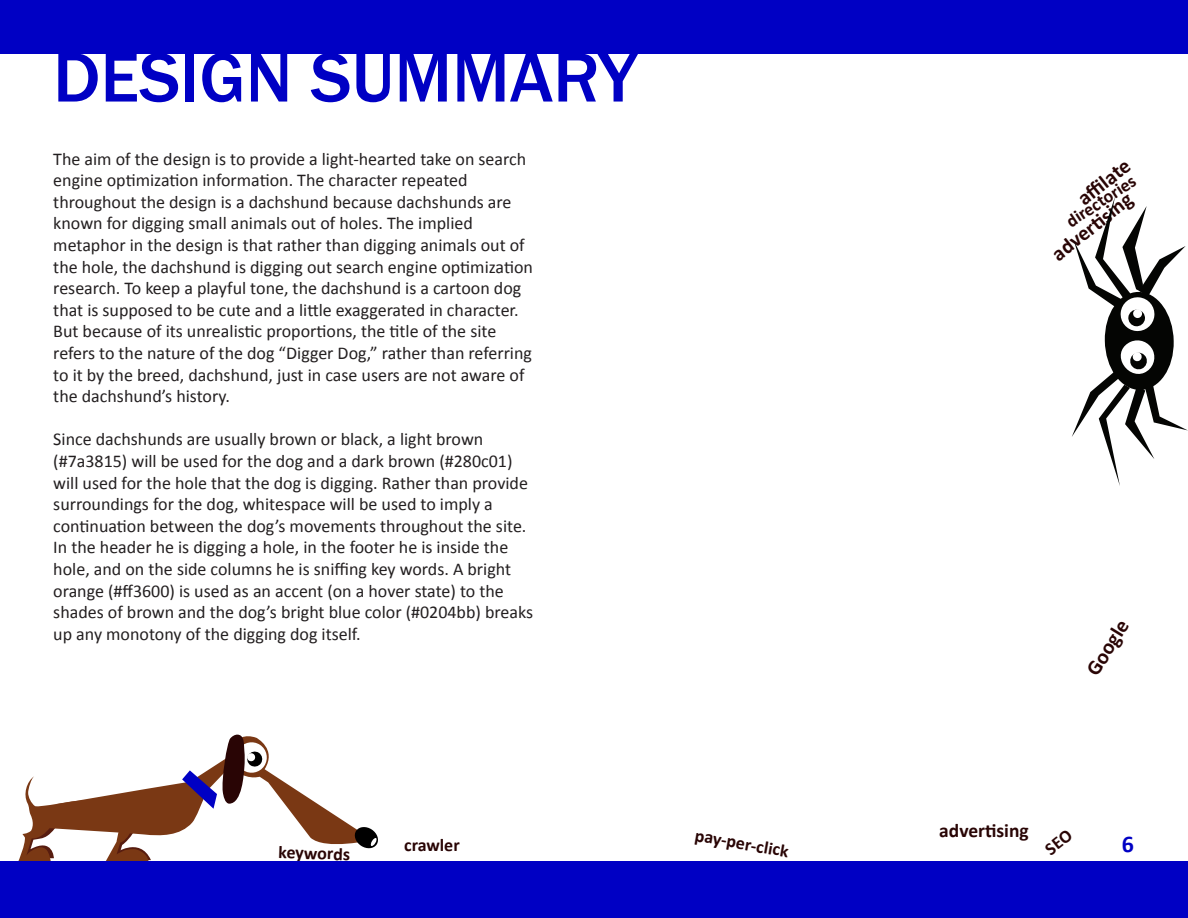
<style>
.page{position:relative;width:1188px;height:918px;background:#fff}
.page>*{position:absolute;margin:0;border:0;box-sizing:border-box;transform-origin:0 0}
.t1{font:500 72px "Franklin Gothic";color:#0000c4}
.t2{font:700 24px "Calibri";color:#0000c4}
.t3{font:700 21px "Calibri";color:#290505}
.t4{font:700 19.5px "Calibri";color:#290505}
.t5{font:18px/21.6px "Calibri";color:#231f20}
.t6{font:700 18px "Calibri";color:#290505}
</style>
<div class="page">
<svg style="left:18px;top:734px;width:362px;height:128px"></svg>
<svg style="left:1072px;top:197px;width:116px;height:289px"></svg>
<div style="left:0;top:862px;width:1188px;height:56px;background:#0000c4"></div>
<div style="left:0;top:0;width:1188px;height:54px;background:#0000c4"></div>
<p class="t1" style="left:53px;top:33px;width:585px">DESIGN SUMMARY</p>
<p class="t5" style="left:53px;top:148px;width:474px">The aim of the design is to provide a light-hearted take on search engine optimization information. The character repeated</p>
<p class="t5" style="left:53px;top:191px;width:460px">throughout the design is a dachshund because dachshunds are known for digging small animals out of holes. The implied</p>
<p class="t5" style="left:53px;top:234px;width:481px">metaphor in the design is that rather than digging animals out of the hole, the dachshund is digging out search engine optimization research. To keep a playful tone, the dachshund is a cartoon dog that is supposed to be cute and a little exaggerated in character.<br>But because of its unrealistic proportions, the title of the site</p>
<p class="t5" style="left:53px;top:342px;width:480px">refers to the nature of the dog “Digger Dog,” rather than referring to it by the breed, dachshund, just in case users are not aware of the dachshund’s history.</p>
<p class="t5" style="left:53px;top:429px;width:476px">Since dachshunds are usually brown or black, a light brown (#7a3815) will be used for the dog and a dark brown (#280c01) will used for the hole that the dog is digging. Rather than provide surroundings for the dog, whitespace will be used to imply a</p>
<p class="t5" style="left:53px;top:515px;width:481px">continuation between the dog’s movements throughout the site.<br>In the header he is digging a hole, in the footer he is inside the hole, and on the side columns he is sniffing key words. A bright orange (#ff3600) is used as an accent (on a hover state) to the shades of brown and the dog’s bright blue color (#0204bb) breaks up any monotony of the digging dog itself.</p>
<p class="t6" style="left:279px;top:840px;width:73px;rotate:2deg">keywords</p>
<p class="t6" style="left:404px;top:833px;width:57px">crawler</p>
<p class="t6" style="left:697px;top:824px;width:96px;rotate:10deg">pay-per-click</p>
<p class="t3" style="left:1072px;top:190px;width:62px;rotate:-38deg">affi late</p>
<p class="t6" style="left:1061px;top:213px;width:81px;rotate:-33deg">directories</p>
<p class="t3" style="left:1046px;top:246px;width:98px;rotate:-38deg">adverti sing</p>
<p class="t3" style="left:1080px;top:666px;width:63px;rotate:-58deg">Google</p>
<p class="t4" style="left:939px;top:818px;width:91px">advertising</p>
<h2 class="t2" style="left:1122px;top:828px;width:14px">6</h2>
</div>
